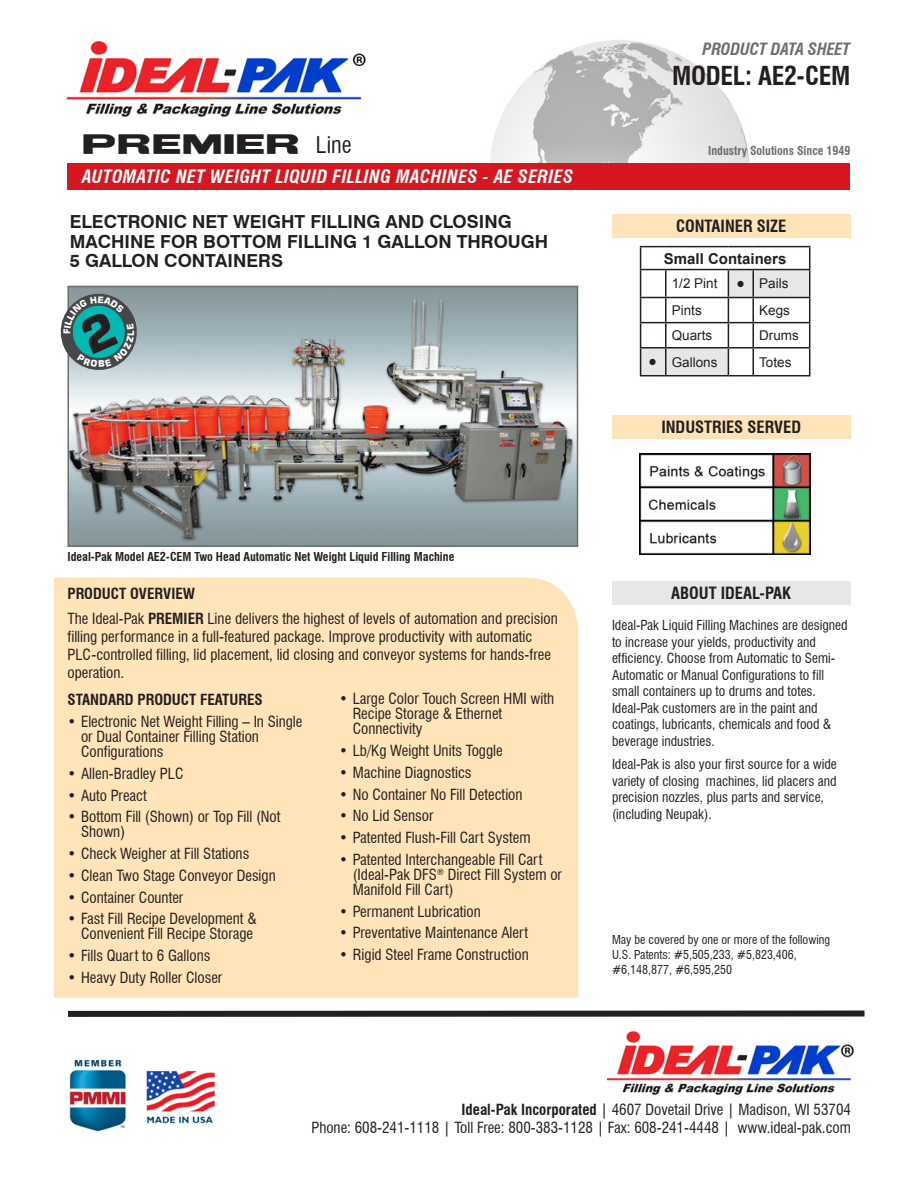
<style>
.page{position:relative;width:918px;height:1188px;background:#fff}
.page>*{position:absolute;margin:0;border:0;box-sizing:border-box;transform-origin:0 0}
.t1{font:700 31.5px "TS Block";letter-spacing:.04em;color:#231f20}
.t2{font:700 condensed 25.5px "Swiss 721 BT";letter-spacing:-.01em;color:#231f20}
.t3{font:700 condensed 21px "Swiss 721 BT";color:#231f20}
.t4{font:700 18px/19.5px "Swiss 721 BT";color:#231f20}
.t5{font:italic 700 condensed 18px "Swiss 721 BT";letter-spacing:.02em;color:#fff}
.t6{font:700 condensed 16.5px "Swiss 721 BT";color:#231f20}
.t7{font:italic 700 condensed 16.5px "Swiss 721 BT";letter-spacing:-.01em;color:#6c6d70}
.t8{font:condensed 15px/15px "Swiss 721 BT";color:#231f20}
.t9{font:700 condensed 15px "Swiss 721 BT";color:#231f20}
.t10{font:700 15px "Arial";color:#231f20}
.t11{font:condensed 13.5px/16.5px "Swiss 721 BT";color:#231f20}
.t12{font:13.5px "Arial";color:#231f20}
.t13{font:condensed 12px/15px "Swiss 721 BT";color:#231f20}
.t14{font:700 condensed 12px "Swiss 721 BT";color:#231f20}
.t15{font:700 condensed 12px "Swiss 721 BT";color:#6c6d70}
.t16{font:700 9px "Square 721 BT";color:#fff}
.s1{font-family:"Swiss 721 BT";font-weight:400;font-stretch:condensed;font-size:22.5px}
.s2{font-weight:700}
</style>
<div class="page">
<div style="left:54px;top:577px;width:524px;height:421px;background:#fee4b8"></div>
<img style="left:71px;top:289px;width:504px;height:255px">
<div style="left:68px;top:286px;width:510px;height:261px;border:2px solid #6c6d70"></div>
<img style="left:639px;top:454px;width:172px;height:100px">
<svg style="left:640px;top:246px;width:170px;height:130px"></svg>
<hr style="left:753px;top:375px;width:57px;height:1px;background:#231f20">
<div style="left:612px;top:214px;width:238px;height:23px;background:#fee4b8"></div>
<div style="left:612px;top:415px;width:238px;height:23px;background:#fee4b8"></div>
<img style="left:607px;top:1030px;width:247px;height:65px">
<img style="left:69px;top:1060px;width:146px;height:72px">
<div style="left:68px;top:1011px;width:796px;height:6px;background:#231f20"></div>
<div style="left:612px;top:581px;width:238px;height:24px;background:#e6e7e9"></div>
<img style="left:490px;top:40px;width:260px;height:123px">
<div style="left:68px;top:163px;width:782px;height:27px;background:#d7171f"></div>
<img style="left:66px;top:41px;width:300px;height:76px">
<svg style="left:60px;top:287px;width:76px;height:90px;background:#579494"></svg>
<p class="t7" style="left:702px;top:39px;width:150px">PRODUCT DATA SHEET</p>
<p class="t2" style="left:672px;top:61px;width:180px">MODEL: AE2-CEM</p>
<p class="t1" style="left:82px;top:129px;width:271px">PREMIER <span class="s1">Line</span></p>
<p class="t15" style="left:708px;top:143px;width:144px">Industry Solutions Since 1949</p>
<p class="t5" style="left:82px;top:166px;width:493px">AUTOMATIC NET WEIGHT LIQUID FILLING MACHINES - AE SERIES</p>
<p class="t4" style="left:70px;top:212px;width:480px">ELECTRONIC NET WEIGHT FILLING AND CLOSING<br>MACHINE FOR BOTTOM FILLING 1 GALLON THROUGH<br>5 GALLON CONTAINERS</p>
<p class="t16" style="left:62px;top:334px;width:7px;rotate:-90deg">F</p>
<p class="t16" style="left:125px;top:336px;width:7px;rotate:-90deg">L</p>
<p class="t6" style="left:676px;top:216px;width:112px">CONTAINER SIZE</p>
<p class="t10" style="left:664px;top:248px;width:124px">Small Containers</p>
<p class="t12" style="left:672px;top:275px;width:47px">1/2 Pint</p>
<p class="t3" style="left:734px;top:271px;width:14px">•</p>
<p class="t12" style="left:759px;top:275px;width:31px">Pails</p>
<p class="t12" style="left:672px;top:301px;width:32px">Pints</p>
<p class="t12" style="left:759px;top:301px;width:32px">Kegs</p>
<p class="t12" style="left:672px;top:327px;width:42px">Quarts</p>
<p class="t12" style="left:759px;top:327px;width:41px">Drums</p>
<p class="t3" style="left:647px;top:350px;width:14px">•</p>
<p class="t12" style="left:672px;top:353px;width:47px">Gallons</p>
<p class="t12" style="left:759px;top:353px;width:34px">Totes</p>
<p class="t6" style="left:661px;top:417px;width:141px">INDUSTRIES SERVED</p>
<p class="t14" style="left:68px;top:550px;width:388px">Ideal-Pak Model AE2-CEM Two Head Automatic Net Weight Liquid Filling Machine</p>
<p class="t9" style="left:68px;top:584px;width:129px">PRODUCT OVERVIEW</p>
<p class="t8" style="left:68px;top:609px;width:492px;line-height:18px">The Ideal-Pak <span class="s2">PREMIER</span> Line delivers the highest of levels of automation and precision filling performance in a full-featured package. Improve productivity with automatic PLC-controlled filling, lid placement, lid closing and conveyor systems for hands-free operation.</p>
<p class="t9" style="left:68px;top:691px;width:197px">STANDARD PRODUCT FEATURES</p>
<p class="t8" style="left:81px;top:714px;width:223px;text-indent:-14px">• Electronic Net Weight Filling – In Single or Dual Container Filling Station<br>Configurations</p>
<p class="t8" style="left:68px;top:766px;width:118px">• Allen-Bradley PLC</p>
<p class="t8" style="left:68px;top:788px;width:81px">• Auto Preact</p>
<p class="t8" style="left:81px;top:809px;width:201px;text-indent:-14px">• Bottom Fill (Shown) or Top Fill (Not<br>Shown)</p>
<p class="t8" style="left:68px;top:846px;width:183px">• Check Weigher at Fill Stations</p>
<p class="t8" style="left:68px;top:868px;width:210px">• Clean Two Stage Conveyor Design</p>
<p class="t8" style="left:68px;top:890px;width:117px">• Container Counter</p>
<p class="t8" style="left:68px;top:911px;width:191px;text-align:right">• Fast Fill Recipe Development &amp;<br>Convenient Fill Recipe Storage</p>
<p class="t8" style="left:68px;top:948px;width:144px">• Fills Quart to 6 Gallons</p>
<p class="t8" style="left:68px;top:970px;width:156px">• Heavy Duty Roller Closer</p>
<p class="t8" style="left:353px;top:691px;width:203px;text-indent:-14px">• Large Color Touch Screen HMI with<br>Recipe Storage &amp; Ethernet<br>Connectivity</p>
<p class="t8" style="left:339px;top:743px;width:165px">• Lb/Kg Weight Units Toggle</p>
<p class="t8" style="left:339px;top:765px;width:134px">• Machine Diagnostics</p>
<p class="t8" style="left:339px;top:787px;width:185px">• No Container No Fill Detection</p>
<p class="t8" style="left:339px;top:808px;width:96px">• No Lid Sensor</p>
<p class="t8" style="left:339px;top:830px;width:193px">• Patented Flush-Fill Cart System</p>
<p class="t8" style="left:353px;top:852px;width:211px;text-indent:-14px">• Patented Interchangeable Fill Cart (Ideal-Pak DFS<sup>®</sup> Direct Fill System or<br>Manifold Fill Cart)</p>
<p class="t8" style="left:339px;top:904px;width:143px">• Permanent Lubrication</p>
<p class="t8" style="left:339px;top:925px;width:191px">• Preventative Maintenance Alert</p>
<p class="t8" style="left:339px;top:947px;width:191px">• Rigid Steel Frame Construction</p>
<p class="t6" style="left:671px;top:583px;width:122px">ABOUT IDEAL-PAK</p>
<p class="t11" style="left:612px;top:617px;width:237px">Ideal-Pak Liquid Filling Machines are designed to increase your yields, productivity and efficiency. Choose from Automatic to Semi-Automatic or Manual Configurations to fill small containers up to drums and totes.<br>Ideal-Pak customers are in the paint and coatings, lubricants, chemicals and food &amp; beverage industries.</p>
<p class="t11" style="left:612px;top:756px;width:226px">Ideal-Pak is also your first source for a wide variety of closing machines, lid placers and precision nozzles, plus parts and service, (including Neupak).</p>
<p class="t13" style="left:612px;top:932px;width:220px">May be covered by one or more of the following<br>U.S. Patents: #5,505,233, #5,823,406, #6,148,877, #6,595,250</p>
<p class="t8" style="left:462px;top:1102px;width:391px"><span class="s2">Ideal-Pak Incorporated</span> | 4607 Dovetail Drive | Madison, WI 53704</p>
<p class="t8" style="left:311px;top:1120px;width:541px">Phone: 608-241-1118 | Toll Free: 800-383-1128 | Fax: 608-241-4448 | www.ideal-pak.com</p>
</div>
